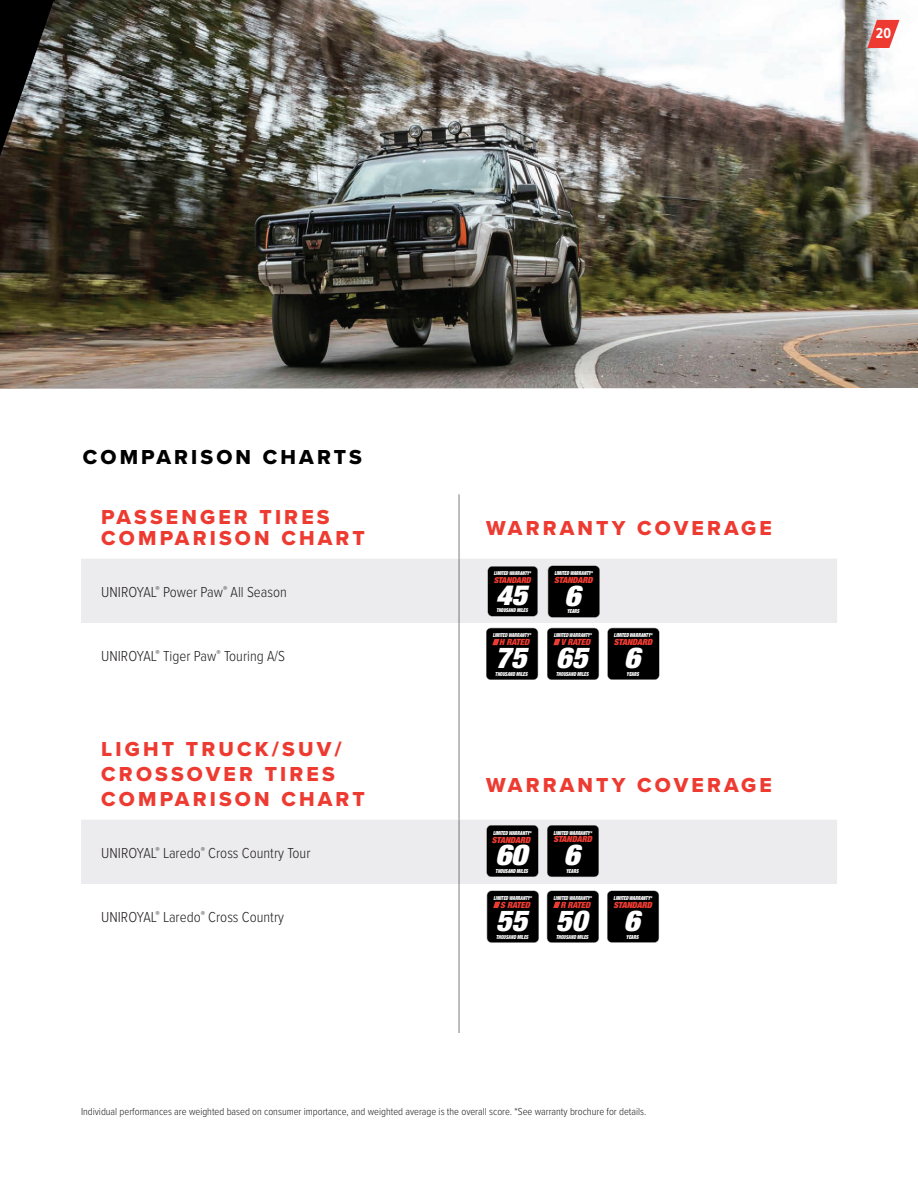
<style>
.page{position:relative;width:918px;height:1188px;background:#fff}
.page>*{position:absolute;margin:0;border:0;box-sizing:border-box;transform-origin:0 0}
.t1{font:italic 900 condensed 28.95px "Helvetica Neue LT Std";color:#fff;scale:1.05 1}
.t2{font:italic 900 condensed 28.8px "Helvetica Neue LT Std";color:#fff;scale:1.05 1}
.t3{font:italic 900 condensed 27.9px "Helvetica Neue LT Std";color:#fff;scale:1.05 1}
.t4{font:21px/25.2px "Proxima Nova Extrabld";letter-spacing:.15em;color:#ee3b32}
.t5{font:21px "Proxima Nova Extrabld";letter-spacing:.15em;color:#000001}
.t6{font:300 15px "Proxima Nova Cond";color:#231f20}
.t7{font:700 15px "Proxima Nova Cond";color:#fff;scale:.95 1}
.t8{font:300 10.5px "Proxima Nova Cond";color:#231f20}
.t9{font:italic 900 condensed 8.55px "Helvetica Neue LT Std";letter-spacing:-.02em;color:#ee3b32;scale:1.06 1}
.t10{font:italic 900 condensed 8.55px "Helvetica Neue LT Std";letter-spacing:-.02em;color:#ee3b32;scale:1.06 1}
.t11{font:italic 900 condensed 8.25px "Helvetica Neue LT Std";letter-spacing:-.02em;color:#ee3b32;scale:1.06 1}
.t12{font:italic 900 condensed 5.55px "Helvetica Neue LT Std";letter-spacing:-.02em;color:#fff;scale:.84 1}
.t13{font:italic 900 condensed 5.55px "Helvetica Neue LT Std";letter-spacing:-.02em;color:#fff;scale:.84 1}
.t14{font:italic 900 condensed 5.4px "Helvetica Neue LT Std";letter-spacing:-.02em;color:#fff;scale:.84 1}
</style>
<div class="page">
<svg style="left:547px;top:891px;width:52px;height:52px;background:#090708"></svg>
<img style="left:54px;top:0;width:864px;height:389px">
<svg style="left:81px;top:559px;width:756px;height:325px"></svg>
<div style="left:487px;top:825px;width:51px;height:52px;background:#000001"></div>
<div style="left:488px;top:566px;width:50px;height:50px;background:#000001"></div>
<svg style="left:547px;top:825px;width:52px;height:52px;background:#070708"></svg>
<div style="left:607px;top:628px;width:52px;height:52px;background:#000001"></div>
<div style="left:548px;top:566px;width:52px;height:52px;background:#000001"></div>
<div style="left:607px;top:891px;width:52px;height:52px;background:#000001"></div>
<svg style="left:486px;top:628px;width:52px;height:52px;background:#090708"></svg>
<svg style="left:547px;top:628px;width:52px;height:52px;background:#090708"></svg>
<svg style="left:487px;top:891px;width:52px;height:52px;background:#090708"></svg>
<hr style="left:458px;top:494px;width:2px;height:65px;background:#a5a7a9">
<hr style="left:458px;top:623px;width:2px;height:197px;background:#a5a7a9">
<hr style="left:458px;top:884px;width:2px;height:149px;background:#a5a7a9">
<hr style="left:458px;top:559px;width:2px;height:64px;background:#9b9da0">
<hr style="left:458px;top:820px;width:2px;height:64px;background:#9b9da0">
<svg style="left:867px;top:20px;width:32px;height:28px"></svg>
<svg style="left:0;top:0;width:54px;height:389px;background:#443e32"></svg>
<h3 class="t7" style="left:876px;top:22px;width:17px">20</h3>
<h3 class="t5" style="left:83px;top:441px;width:281px">COMPARISON CHARTS</h3>
<h3 class="t4" style="left:101px;top:506px;width:265px;line-height:21px">PASSENGER TIRES<br>COMPARISON CHART</h3>
<h3 class="t4" style="left:486px;top:515px;width:287px">WARRANTY COVERAGE</h3>
<h3 class="t6" style="left:101px;top:581px;width:187px">UNIROYAL<sup>®</sup> Power Paw<sup>®</sup> All Season</h3>
<p class="t14" style="left:494px;top:570px;width:46px">LIMITED WARRANTY*</p>
<p class="t14" style="left:496px;top:607px;width:39px">THOUSAND MILES</p>
<p class="t11" style="left:494px;top:575px;width:37px">STANDARD</p>
<h3 class="t3" style="left:496px;top:577px;width:30px">45</h3>
<p class="t13" style="left:554px;top:570px;width:47px">LIMITED WARRANTY*</p>
<p class="t13" style="left:567px;top:608px;width:16px">YEARS</p>
<p class="t9" style="left:554px;top:574px;width:38px">STANDARD</p>
<h2 class="t2" style="left:565px;top:577px;width:16px">6</h2>
<h3 class="t6" style="left:101px;top:645px;width:185px">UNIROYAL<sup>®</sup> Tiger Paw<sup>®</sup> Touring A/S</h3>
<p class="t12" style="left:493px;top:632px;width:47px">LIMITED WARRANTY*</p>
<p class="t12" style="left:495px;top:670px;width:40px">THOUSAND MILES</p>
<p class="t10" style="left:499px;top:637px;width:30px">H RATED</p>
<h1 class="t1" style="left:495px;top:640px;width:32px">75</h1>
<p class="t12" style="left:554px;top:632px;width:47px">LIMITED WARRANTY*</p>
<p class="t12" style="left:556px;top:670px;width:40px">THOUSAND MILES</p>
<p class="t10" style="left:561px;top:637px;width:29px">V RATED</p>
<h1 class="t1" style="left:556px;top:640px;width:32px">65</h1>
<p class="t13" style="left:614px;top:632px;width:47px">LIMITED WARRANTY*</p>
<p class="t13" style="left:627px;top:670px;width:16px">YEARS</p>
<p class="t9" style="left:614px;top:637px;width:38px">STANDARD</p>
<h2 class="t2" style="left:624px;top:640px;width:16px">6</h2>
<h3 class="t4" style="left:101px;top:736px;width:265px">LIGHT TRUCK/SUV/<br>CROSSOVER TIRES<br>COMPARISON CHART</h3>
<h3 class="t4" style="left:486px;top:772px;width:287px">WARRANTY COVERAGE</h3>
<h3 class="t6" style="left:101px;top:842px;width:211px">UNIROYAL<sup>®</sup> Laredo<sup>®</sup> Cross Country Tour</h3>
<p class="t13" style="left:493px;top:829px;width:47px">LIMITED WARRANTY*</p>
<p class="t13" style="left:496px;top:867px;width:40px">THOUSAND MILES</p>
<p class="t9" style="left:492px;top:834px;width:38px">STANDARD</p>
<h2 class="t2" style="left:495px;top:837px;width:31px">60</h2>
<p class="t13" style="left:554px;top:829px;width:47px">LIMITED WARRANTY*</p>
<p class="t13" style="left:566px;top:867px;width:16px">YEARS</p>
<p class="t9" style="left:553px;top:834px;width:38px">STANDARD</p>
<h2 class="t2" style="left:564px;top:837px;width:16px">6</h2>
<h3 class="t6" style="left:101px;top:906px;width:184px">UNIROYAL<sup>®</sup> Laredo<sup>®</sup> Cross Country</h3>
<p class="t12" style="left:494px;top:895px;width:47px">LIMITED WARRANTY*</p>
<p class="t12" style="left:496px;top:933px;width:40px">THOUSAND MILES</p>
<p class="t10" style="left:500px;top:900px;width:29px">S RATED</p>
<h1 class="t1" style="left:496px;top:903px;width:32px">55</h1>
<p class="t12" style="left:554px;top:895px;width:47px">LIMITED WARRANTY*</p>
<p class="t12" style="left:556px;top:933px;width:40px">THOUSAND MILES</p>
<p class="t10" style="left:560px;top:900px;width:30px">R RATED</p>
<h1 class="t1" style="left:556px;top:903px;width:32px">50</h1>
<p class="t13" style="left:614px;top:895px;width:47px">LIMITED WARRANTY*</p>
<p class="t13" style="left:626px;top:933px;width:16px">YEARS</p>
<p class="t9" style="left:614px;top:899px;width:38px">STANDARD</p>
<h2 class="t2" style="left:624px;top:902px;width:16px">6</h2>
<p class="t8" style="left:81px;top:1104px;width:567px">Individual performances are weighted based on consumer importance, and weighted average is the overall score. *See warranty brochure for details.</p>
</div>
